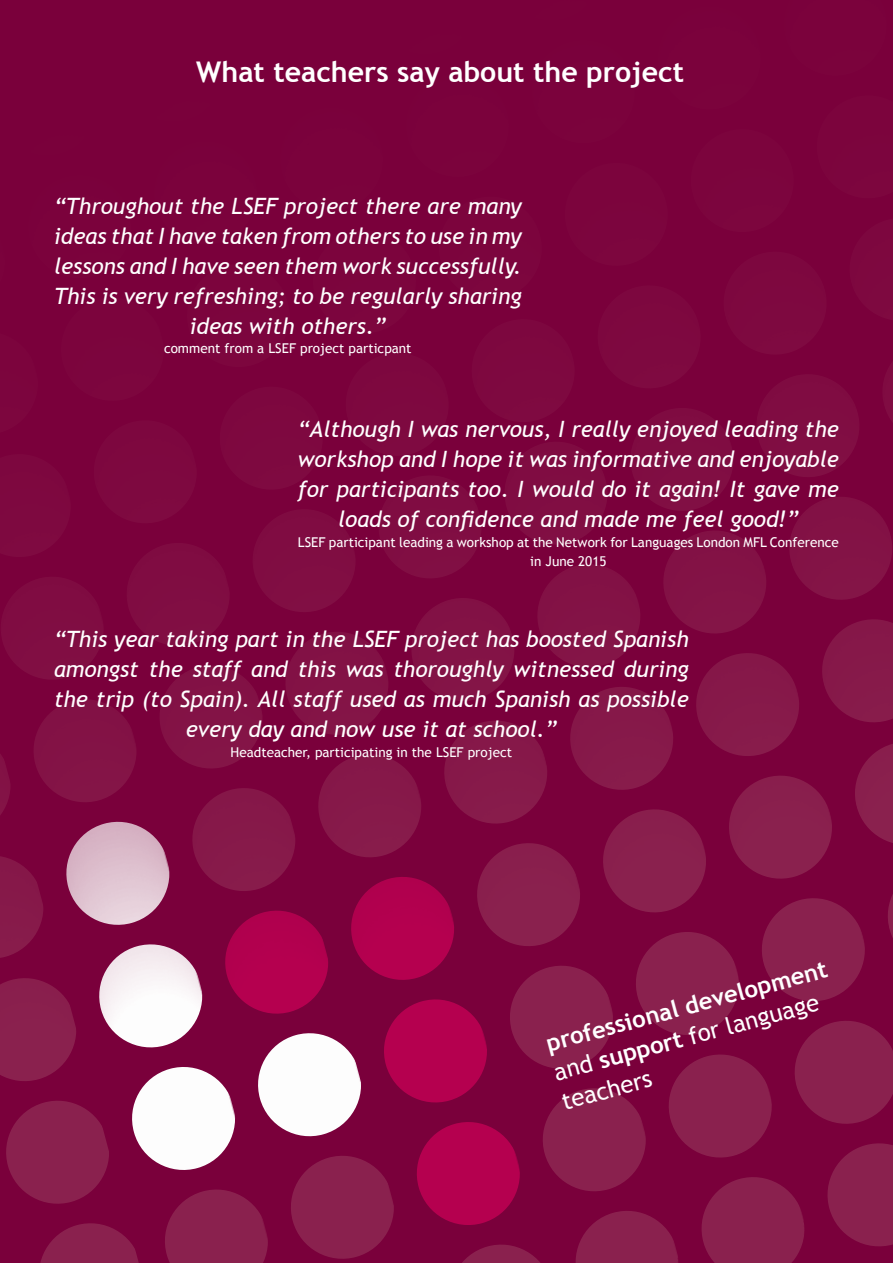
<style>
.page{position:relative;width:893px;height:1263px;background:#7a003b}
.page>*{position:absolute;margin:0;border:0;box-sizing:border-box;transform-origin:0 0}
.Heading{font:700 28.5px "Trebuchet MS";color:#fff}
.t1{font:700 24px/30px "Trebuchet MS";color:#fff}
.Text{font:italic 22.5px/30px "Trebuchet MS";color:#fff;text-align:center}
.Text-2{font:13.5px/19.5px "Trebuchet MS";color:#fff;text-align:center}
.s1{font-weight:400}
</style>
<div class="page">
<svg style="left:631px;top:408px;width:102px;height:103px"></svg>
<svg style="left:757px;top:375px;width:102px;height:102px"></svg>
<svg style="left:883px;top:362px;width:10px;height:60px"></svg>
<svg style="left:127px;top:543px;width:102px;height:103px"></svg>
<svg style="left:1px;top:577px;width:102px;height:102px"></svg>
<svg style="left:253px;top:510px;width:102px;height:102px"></svg>
<svg style="left:379px;top:476px;width:102px;height:102px"></svg>
<svg style="left:505px;top:442px;width:102px;height:102px"></svg>
<svg style="left:0;top:754px;width:10px;height:61px"></svg>
<svg style="left:663px;top:531px;width:103px;height:102px"></svg>
<svg style="left:789px;top:497px;width:103px;height:103px"></svg>
<svg style="left:160px;top:666px;width:102px;height:102px"></svg>
<svg style="left:34px;top:699px;width:102px;height:103px"></svg>
<svg style="left:286px;top:632px;width:102px;height:103px"></svg>
<svg style="left:412px;top:598px;width:102px;height:103px"></svg>
<svg style="left:538px;top:564px;width:102px;height:103px"></svg>
<svg style="left:0;top:856px;width:43px;height:102px"></svg>
<svg style="left:696px;top:653px;width:103px;height:103px"></svg>
<svg style="left:822px;top:619px;width:71px;height:103px"></svg>
<svg style="left:192px;top:788px;width:103px;height:103px"></svg>
<svg style="left:66px;top:821px;width:104px;height:104px"></svg>
<svg style="left:318px;top:754px;width:103px;height:103px"></svg>
<svg style="left:444px;top:721px;width:103px;height:103px"></svg>
<svg style="left:570px;top:687px;width:103px;height:103px"></svg>
<svg style="left:0;top:978px;width:76px;height:103px"></svg>
<svg style="left:729px;top:776px;width:103px;height:103px"></svg>
<svg style="left:855px;top:744px;width:38px;height:99px"></svg>
<svg style="left:225px;top:910px;width:103px;height:104px"></svg>
<svg style="left:99px;top:944px;width:104px;height:104px"></svg>
<svg style="left:351px;top:877px;width:103px;height:103px"></svg>
<svg style="left:477px;top:843px;width:103px;height:103px"></svg>
<svg style="left:603px;top:809px;width:103px;height:104px"></svg>
<svg style="left:6px;top:1101px;width:103px;height:103px"></svg>
<svg style="left:762px;top:898px;width:103px;height:103px"></svg>
<svg style="left:888px;top:894px;width:5px;height:44px"></svg>
<svg style="left:258px;top:1033px;width:103px;height:104px"></svg>
<svg style="left:132px;top:1067px;width:103px;height:103px"></svg>
<svg style="left:384px;top:999px;width:103px;height:104px"></svg>
<svg style="left:510px;top:966px;width:103px;height:103px"></svg>
<svg style="left:636px;top:932px;width:103px;height:103px"></svg>
<svg style="left:40px;top:1223px;width:99px;height:40px"></svg>
<svg style="left:795px;top:1021px;width:98px;height:103px"></svg>
<svg style="left:291px;top:1156px;width:103px;height:103px"></svg>
<svg style="left:165px;top:1189px;width:103px;height:74px"></svg>
<svg style="left:417px;top:1122px;width:103px;height:103px"></svg>
<svg style="left:543px;top:1088px;width:103px;height:103px"></svg>
<svg style="left:669px;top:1054px;width:103px;height:104px"></svg>
<svg style="left:827px;top:1143px;width:66px;height:104px"></svg>
<svg style="left:462px;top:1244px;width:78px;height:19px"></svg>
<svg style="left:575px;top:1211px;width:103px;height:52px"></svg>
<svg style="left:701px;top:1177px;width:104px;height:86px"></svg>
<p class="Heading" style="left:196px;top:54px;width:489px">What teachers say about the project</p>
<p class="Text" style="left:54px;top:191px;width:469px">“Throughout the LSEF project there are many ideas that I have taken from others to use in my lessons and I have seen them work successfully.<br>This is very refreshing; to be regularly sharing ideas with others.”</p>
<p class="Text-2" style="left:164px;top:339px;width:249px">comment from a LSEF project particpant</p>
<p class="Text" style="left:298px;top:414px;width:543px">“Although I was nervous, I really enjoyed leading the workshop and I hope it was informative and enjoyable for participants too. I would do it again! It gave me loads of confidence and made me feel good!”</p>
<p class="Text-2" style="left:298px;top:532px;width:543px">LSEF participant leading a workshop at the Network for Languages London MFL Conference in June 2015</p>
<p class="Text" style="left:54px;top:624px;width:636px">“This year taking part in the LSEF project has boosted Spanish amongst the staff and this was thoroughly witnessed during the trip (to Spain). All staff used as much Spanish as possible every day and now use it at school.”</p>
<p class="Text-2" style="left:231px;top:742px;width:283px">Headteacher, participating in the LSEF project</p>
<p class="t1" style="left:543px;top:1029px;width:292px;rotate:-15deg">professional development <span class="s1">and</span> support <span class="s1">for language teachers</span></p>
</div>
